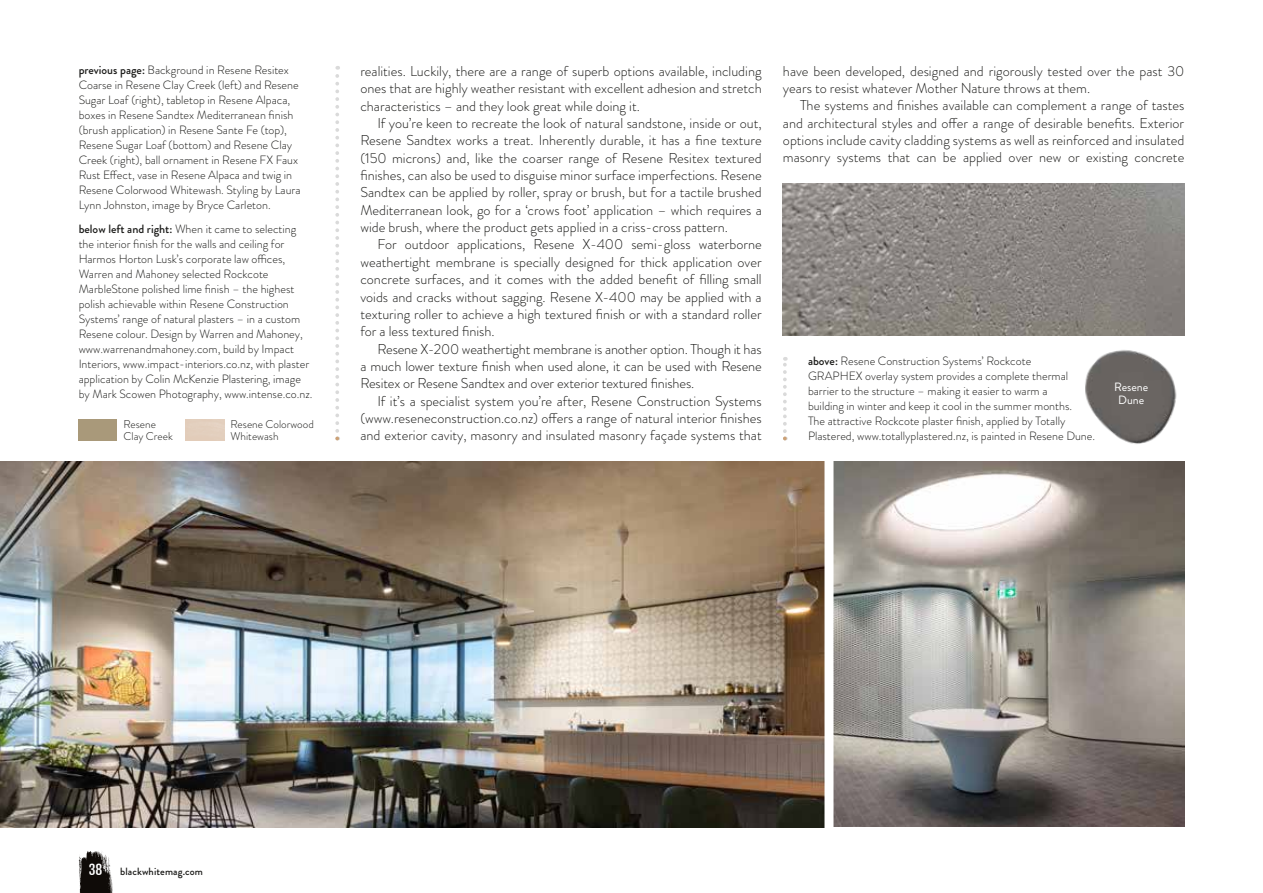
<style>
.page{position:relative;width:1263px;height:893px;background:#fff}
.page>*{position:absolute;margin:0;border:0;box-sizing:border-box;transform-origin:0 0}
.t1{font:300 14.25px/17.4px "Brandon Grotesque";color:#1a1a18;text-align:justify}
.t2{font:13.5px "Fjalla One";color:#fff}
.t3{font:300 12px/15px "Brandon Grotesque";color:#1a1a18}
.t4{font:12px/13.5px "Brandon Grotesque";color:#fff;text-align:center}
.t5{font:300 11.25px/12.8px "Brandon Grotesque";color:#1a1a18}
.t6{font:500 10.5px "Brandon Grotesque";letter-spacing:.01em;color:#1a1a18}
.s1{font-weight:500}
</style>
<div class="page">
<img style="left:0;top:462px;width:1184px;height:365px">
<svg style="left:335px;top:66px;width:4px;height:365px"></svg>
<svg style="left:335px;top:437px;width:4px;height:3px"></svg>
<img style="left:1085px;top:327px;width:100px;height:117px">
<svg style="left:783px;top:357px;width:4px;height:74px"></svg>
<svg style="left:783px;top:437px;width:4px;height:3px"></svg>
<img style="left:783px;top:183px;width:401px;height:153px">
<div style="left:79px;top:419px;width:38px;height:21px;background:#a9997a"></div>
<div style="left:824px;top:453px;width:9px;height:386px;background:#fff"></div>
<svg style="left:79px;top:851px;width:34px;height:42px"></svg>
<p class="t3" style="left:79px;top:63px;width:223px"><span class="s1">previous page:</span> Background in Resene Resitex Coarse in Resene Clay Creek (left) and Resene Sugar Loaf (right), tabletop in Resene Alpaca, boxes in Resene Sandtex Mediterranean finish (brush application) in Resene Sante Fe (top), Resene Sugar Loaf (bottom) and Resene Clay Creek (right), ball ornament in Resene FX Faux Rust Effect, vase in Resene Alpaca and twig in Resene Colorwood Whitewash. Styling by Laura Lynn Johnston, image by Bryce Carleton.</p>
<p class="t3" style="left:79px;top:221px;width:235px"><span class="s1">below left and right:</span> When it came to selecting the interior finish for the walls and ceiling for Harmos Horton Lusk’s corporate law offices, Warren and Mahoney selected Rockcote MarbleStone polished lime finish – the highest polish achievable within Resene Construction Systems’ range of natural plasters – in a custom Resene colour. Design by Warren and Mahoney, www.warrenandmahoney.com, build by Impact Interiors, www.impact-interiors.co.nz, with plaster application by Colin McKenzie Plastering, image by Mark Scowen Photography, www.intense.co.nz.</p>
<p class="t5" style="left:123px;top:417px;width:51px">Resene<br>Clay Creek</p>
<p class="t5" style="left:231px;top:417px;width:85px">Resene Colorwood<br>Whitewash</p>
<p class="t1" style="left:360px;top:62px;width:403px">realities. Luckily, there are a range of superb options available, including ones that are highly weather resistant with excellent adhesion and stretch characteristics – and they look great while doing it.</p>
<p class="t1" style="left:360px;top:114px;width:403px;text-indent:17px">If you’re keen to recreate the look of natural sandstone, inside or out, Resene Sandtex works a treat. Inherently durable, it has a fine texture (150 microns) and, like the coarser range of Resene Resitex textured finishes, can also be used to disguise minor surface imperfections. Resene Sandtex can be applied by roller, spray or brush, but for a tactile brushed Mediterranean look, go for a ‘crows foot’ application – which requires a wide brush, where the product gets applied in a criss-cross pattern.</p>
<p class="t1" style="left:360px;top:236px;width:403px;text-indent:17px">For outdoor applications, Resene X-400 semi-gloss waterborne weathertight membrane is specially designed for thick application over concrete surfaces, and it comes with the added benefit of filling small voids and cracks without sagging. Resene X-400 may be applied with a texturing roller to achieve a high textured finish or with a standard roller for a less textured finish.</p>
<p class="t1" style="left:360px;top:340px;width:403px;text-indent:17px">Resene X-200 weathertight membrane is another option. Though it has a much lower texture finish when used alone, it can be used with Resene Resitex or Resene Sandtex and over exterior textured finishes.</p>
<p class="t1" style="left:360px;top:392px;width:403px;text-indent:17px">If it’s a specialist system you’re after, Resene Construction Systems (www.reseneconstruction.co.nz) offers a range of natural interior finishes and exterior cavity, masonry and insulated masonry façade systems that</p>
<p class="t1" style="left:783px;top:62px;width:403px">have been developed, designed and rigorously tested over the past 30 years to resist whatever Mother Nature throws at them.</p>
<p class="t1" style="left:783px;top:97px;width:403px;text-indent:17px">The systems and finishes available can complement a range of tastes and architectural styles and offer a range of desirable benefits. Exterior options include cavity cladding systems as well as reinforced and insulated masonry systems that can be applied over new or existing concrete</p>
<p class="t3" style="left:808px;top:354px;width:289px"><span class="s1">above:</span> Resene Construction Systems’ Rockcote<br>GRAPHEX overlay system provides a complete thermal barrier to the structure – making it easier to warm a<br>building in winter and keep it cool in the summer months.<br>The attractive Rockcote plaster finish, applied by Totally Plastered, www.totallyplastered.nz, is painted in Resene Dune.</p>
<p class="t4" style="left:1114px;top:380px;width:36px">Resene<br>Dune</p>
<p class="t2" style="left:89px;top:861px;width:15px">38</p>
<p class="t6" style="left:120px;top:864px;width:84px">blackwhitemag.com</p>
</div>
